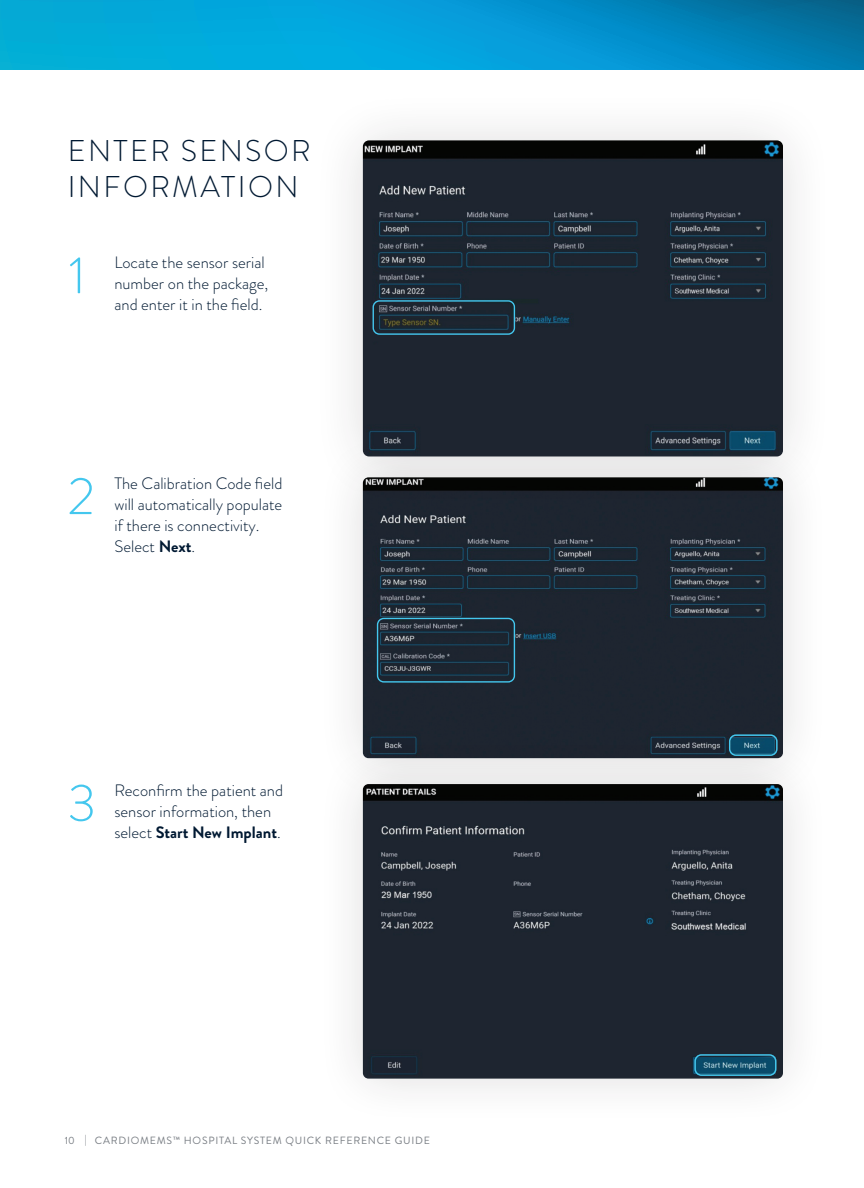
<style>
.page{position:relative;width:864px;height:1188px;background:#fff}
.page>*{position:absolute;margin:0;border:0;box-sizing:border-box;transform-origin:0 0}
.t1{font:300 52.5px "Brandon Grotesque";color:#44c7ee}
.t2{font:300 30px/36px "Brandon Grotesque";letter-spacing:.08em;color:#001932}
.t3{font:300 16.5px/21px "Brandon Grotesque";color:#001932}
.t4{font:10.5px "Brandon Grotesque";letter-spacing:.07em;color:#787d83}
.s1{font-weight:700}
</style>
<div class="page">
<svg style="left:0;top:0;width:864px;height:70px;background:#029acf"></svg>
<div style="left:316px;top:430px;width:514px;height:375px;background:#fafafa"></div>
<img style="left:363px;top:508px;width:420px;height:229px">
<div style="left:312px;top:89px;width:522px;height:419px;background:#231f20;opacity:.15"></div>
<img style="left:363px;top:140px;width:420px;height:316px">
<div style="left:729px;top:734px;width:49px;height:22px;border:2px solid #44c7ee;border-radius:6px"></div>
<div style="left:316px;top:737px;width:514px;height:389px;background:#231f20;opacity:.15"></div>
<img style="left:363px;top:784px;width:420px;height:295px">
<div style="left:694px;top:1054px;width:83px;height:22px;border:2px solid #44c7ee;border-radius:6px"></div>
<div style="left:373px;top:300px;width:142px;height:35px;border:1px solid #44c7ee;border-radius:6px"></div>
<div style="left:377px;top:618px;width:138px;height:65px;border:1px solid #44c7ee;border-radius:6px"></div>
<p class="t2" style="left:68px;top:133px;width:245px">ENTER SENSOR<br>INFORMATION</p>
<p class="t1" style="left:69px;top:239px;width:18px">1</p>
<p class="t3" style="left:114px;top:252px;width:155px">Locate the sensor serial number on the package, and enter it in the field.</p>
<p class="t1" style="left:68px;top:460px;width:29px">2</p>
<p class="t3" style="left:114px;top:473px;width:169px">The Calibration Code field will automatically populate if there is connectivity.<br>Select <span class="s1">Next</span>.</p>
<p class="t1" style="left:68px;top:767px;width:30px">3</p>
<p class="t3" style="left:114px;top:780px;width:170px">Reconfirm the patient and sensor information, then select <span class="s1">Start New Implant</span>.</p>
<p class="t4" style="left:65px;top:1133px;width:367px">10 | CARDIOMEMS™ HOSPITAL SYSTEM QUICK REFERENCE GUIDE</p>
</div>
